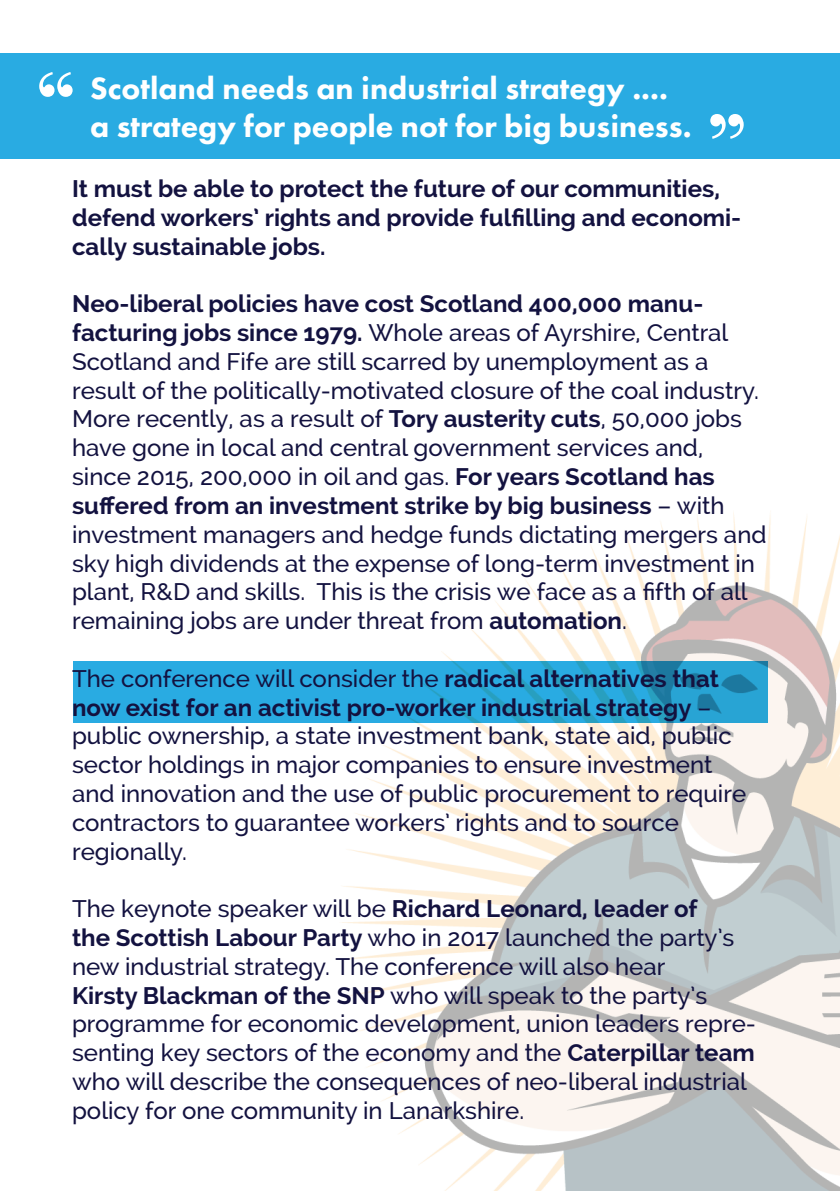
<style>
.page{position:relative;width:840px;height:1191px;background:#fff}
.page>*{position:absolute;margin:0;border:0;box-sizing:border-box;transform-origin:0 0}
.t1{font:700 82px "Bodoni";color:#fff}
.t2{font:800 32px/38.4px "Futura PT";color:#fff}
.t3{font:500 24px/28.8px "Raleway";color:#131240}
.t4{font:700 24px/28.8px "Raleway";color:#131240}
.s1{font-weight:700}
</style>
<div class="page">
<div style="left:73px;top:661px;width:694px;height:62px;background:#29abe2"></div>
<div style="left:0;top:53px;width:839px;height:106px;background:#29abe2"></div>
<img style="left:342px;top:512px;width:497px;height:679px">
<h1 class="t1" style="left:35px;top:51px;width:42px">“</h1>
<h2 class="t2" style="left:90px;top:68px;width:602px">Scotland needs an industrial strategy .... a strategy for people not for big business.</h2>
<h1 class="t1" style="left:706px;top:93px;width:42px">”</h1>
<p class="t4" style="left:72px;top:174px;width:670px">It must be able to protect the future of our communities, defend workers’ rights and provide fulfilling and economi&shy;cally sustainable jobs.</p>
<p class="t3" style="left:72px;top:289px;width:695px"><span class="s1">Neo-liberal policies have cost Scotland 400,000 manu&shy;facturing jobs since 1979.</span> Whole areas of Ayrshire, Central Scotland and Fife are still scarred by unemployment as a result of the politically-motivated closure of the coal industry.<br>More recently, as a result of <span class="s1">Tory austerity cuts</span>, 50,000 jobs have gone in local and central government services and, since 2015, 200,000 in oil and gas. <span class="s1">For years Scotland has suffered from an investment strike by big business</span> – with investment managers and hedge funds dictating mergers and sky high dividends at the expense of long-term investment in plant, R&amp;D and skills. This is the crisis we face as a fifth of all remaining jobs are under threat from <span class="s1">automation</span>.</p>
<p class="t3" style="left:72px;top:664px;width:675px">The conference will consider the <span class="s1">radical alternatives that now exist for an activist pro-worker industrial strategy</span> – public ownership, a state investment bank, state aid, public sector holdings in major companies to ensure investment and innovation and the use of public procurement to require contractors to guarantee workers’ rights and to source regionally.</p>
<p class="t3" style="left:72px;top:894px;width:685px">The keynote speaker will be <span class="s1">Richard Leonard, leader of<br>the Scottish Labour Party</span> who in 2017 launched the party’s new industrial strategy. The conference will also hear<br><span class="s1">Kirsty Blackman of the SNP</span> who will speak to the party’s programme for economic development, union leaders repre&shy;senting key sectors of the economy and the <span class="s1">Caterpillar team </span>who will describe the consequences of neo-liberal industrial policy for one community in Lanarkshire.</p>
</div>
